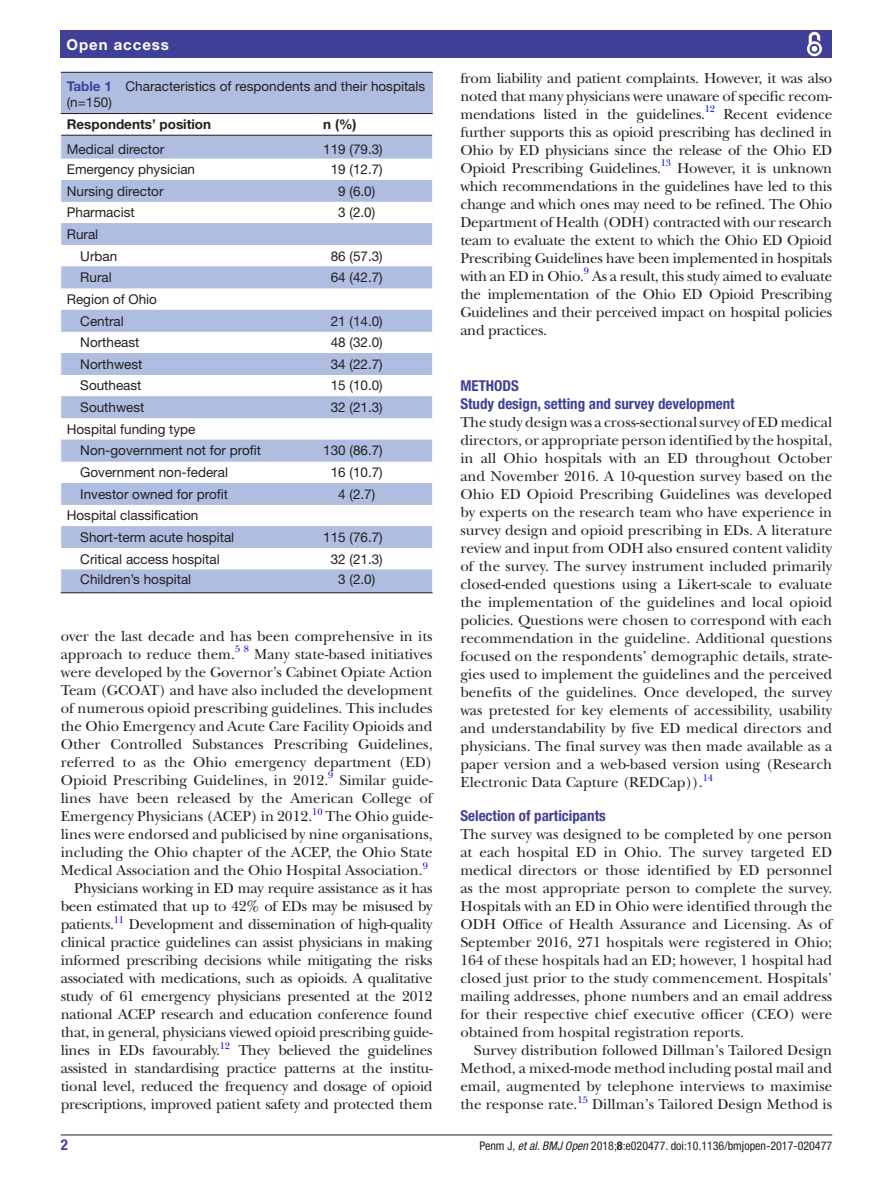
<style>
.page{position:relative;width:893px;height:1191px;background:#fff}
.page>*{position:absolute;margin:0;border:0;box-sizing:border-box;transform-origin:0 0}
.t1{font:15px/18px "New Baskerville";color:#231f20;text-align:justify}
.t2{font:700 condensed 15px/18px "Helvetica Neue LT Std";color:#414099}
.t3{font:700 15px "Helvetica Neue LT Std";letter-spacing:.065em;color:#fff}
.t4{font:13.5px/21.6px "Helvetica Neue LT Std";color:#231f20}
.t5{font:700 13.5px "Helvetica Neue LT Std";color:#231f20}
.t6{font:condensed 12px "Helvetica Neue LT Std";color:#231f20}
.t7{font:9.9px "New Baskerville";color:#00f}
.s1{font-weight:700;color:#414099}
.s2{font-style:italic}
.s3{font-weight:700}
</style>
<div class="page">
<hr style="left:61px;top:1134px;width:771px;height:1px;background:#231f20">
<div style="left:61px;top:31px;width:771px;height:27px;background:#414099"></div>
<svg style="left:807px;top:31px;width:15px;height:26px"></svg>
<div style="left:61px;top:73px;width:372px;height:520px;background:#afbde1"></div>
<hr style="left:61px;top:72px;width:372px;height:1px;background:#231f20">
<svg style="left:61px;top:114px;width:371px;height:21px;background:#fbfbfb"></svg>
<svg style="left:61px;top:136px;width:371px;height:456px"></svg>
<hr style="left:61px;top:113px;width:256px;height:1px;background:#231f20">
<hr style="left:61px;top:135px;width:256px;height:1px;background:#231f20">
<hr style="left:317px;top:113px;width:116px;height:1px;background:#231f20">
<hr style="left:317px;top:135px;width:115px;height:1px;background:#231f20">
<hr style="left:61px;top:592px;width:256px;height:1px;background:#231f20">
<hr style="left:317px;top:592px;width:116px;height:1px;background:#231f20">
<svg style="left:432px;top:114px;width:1px;height:478px"></svg>
<p class="t3" style="left:66px;top:35px;width:104px">Open access</p>
<p class="t4" style="left:67px;top:77px;width:360px;line-height:16.5px"><span class="s1">Table 1</span> Characteristics of respondents and their hospitals (n=150)</p>
<p class="t5" style="left:67px;top:116px;width:146px">Respondents’ position</p>
<p class="t5" style="left:323px;top:116px;width:35px">n (%)</p>
<p class="t4" style="left:67px;top:138px;width:99px">Medical director</p>
<p class="t4" style="left:323px;top:138px;width:61px">119 (79.3)</p>
<p class="t4" style="left:67px;top:158px;width:130px">Emergency physician</p>
<p class="t4" style="left:331px;top:158px;width:54px">19 (12.7)</p>
<p class="t4" style="left:67px;top:180px;width:98px">Nursing director</p>
<p class="t4" style="left:338px;top:180px;width:39px">9 (6.0)</p>
<p class="t4" style="left:67px;top:201px;width:70px">Pharmacist</p>
<p class="t4" style="left:338px;top:201px;width:39px">3 (2.0)</p>
<p class="t4" style="left:80px;top:223px;width:39px;text-indent:-14px">Rural<br>Urban</p>
<p class="t4" style="left:331px;top:245px;width:54px">86 (57.3)</p>
<p class="t4" style="left:80px;top:266px;width:33px">Rural</p>
<p class="t4" style="left:331px;top:266px;width:54px">64 (42.7)</p>
<p class="t4" style="left:80px;top:288px;width:78px;text-indent:-14px">Region of Ohio<br>Central</p>
<p class="t4" style="left:331px;top:310px;width:54px">21 (14.0)</p>
<p class="t4" style="left:80px;top:331px;width:61px">Northeast</p>
<p class="t4" style="left:331px;top:331px;width:54px">48 (32.0)</p>
<p class="t4" style="left:80px;top:353px;width:64px">Northwest</p>
<p class="t4" style="left:331px;top:353px;width:54px">34 (22.7)</p>
<p class="t4" style="left:80px;top:375px;width:63px">Southeast</p>
<p class="t4" style="left:331px;top:375px;width:54px">15 (10.0)</p>
<p class="t4" style="left:80px;top:396px;width:66px">Southwest</p>
<p class="t4" style="left:331px;top:396px;width:54px">32 (21.3)</p>
<p class="t4" style="left:80px;top:418px;width:182px;text-indent:-14px">Hospital funding type<br>Non-government not for profit</p>
<p class="t4" style="left:323px;top:439px;width:61px">130 (86.7)</p>
<p class="t4" style="left:80px;top:461px;width:149px">Government non-federal</p>
<p class="t4" style="left:331px;top:461px;width:54px">16 (10.7)</p>
<p class="t4" style="left:80px;top:483px;width:149px">Investor owned for profit</p>
<p class="t4" style="left:338px;top:483px;width:39px">4 (2.7)</p>
<p class="t4" style="left:80px;top:504px;width:156px;text-indent:-14px">Hospital classification<br>Short-term acute hospital</p>
<p class="t4" style="left:323px;top:526px;width:61px">115 (76.7)</p>
<p class="t4" style="left:80px;top:548px;width:141px">Critical access hospital</p>
<p class="t4" style="left:331px;top:548px;width:54px">32 (21.3)</p>
<p class="t4" style="left:80px;top:568px;width:113px">Children’s hospital</p>
<p class="t4" style="left:338px;top:568px;width:39px">3 (2.0)</p>
<p class="t1" style="left:61px;top:627px;width:373px">over the last decade and has been comprehensive in its approach to reduce them.</p>
<p class="t7" style="left:235px;top:643px;width:15px">5 8</p>
<p class="t1" style="left:61px;top:645px;width:373px;text-indent:193px">Many state-based initiatives were developed by the Governor’s Cabinet Opiate Action Team (GCOAT) and have also included the development of numerous opioid prescribing guidelines. This includes the Ohio Emergency and Acute Care Facility Opioids and Other Controlled Substances Prescribing Guidelines, referred to as the Ohio emergency department (ED)<br>Opioid Prescribing Guidelines, in 2012.</p>
<p class="t7" style="left:328px;top:769px;width:7px">9</p>
<p class="t1" style="left:61px;top:771px;width:373px;text-indent:279px">Similar guide&shy;lines have been released by the American College of Emergency Physicians (ACEP) in 2012.</p>
<p class="t7" style="left:312px;top:805px;width:12px">10</p>
<p class="t1" style="left:61px;top:807px;width:373px;text-indent:265px">The Ohio guide&shy;lines were endorsed and publicised by nine organisations, including the Ohio chapter of the ACEP, the Ohio State Medical Association and the Ohio Hospital Association.</p>
<p class="t7" style="left:423px;top:859px;width:7px">9</p>
<p class="t1" style="left:61px;top:879px;width:373px;text-indent:14px">Physicians working in ED may require assistance as it has been estimated that up to 42% of EDs may be misused by patients.</p>
<p class="t7" style="left:114px;top:913px;width:12px">11</p>
<p class="t1" style="left:61px;top:915px;width:373px;text-indent:68px">Development and dissemination of high-quality clinical practice guidelines can assist physicians in making informed prescribing decisions while mitigating the risks associated with medications, such as opioids. A qualitative study of 61 emergency physicians presented at the 2012 national ACEP research and education conference found that, in general, physicians viewed opioid prescribing guide&shy;lines in EDs favourably.<sup>12</sup></p>
<p class="t1" style="left:61px;top:1041px;width:373px;text-indent:178px">They believed the guidelines assisted in standardising practice patterns at the institu&shy;tional level, reduced the frequency and dosage of opioid prescriptions, improved patient safety and protected them</p>
<p class="t1" style="left:460px;top:69px;width:373px">from liability and patient complaints. However, it was also noted that many physicians were unaware of specific recom&shy;mendations listed in the guidelines.<sup>12</sup></p>
<p class="t1" style="left:460px;top:105px;width:373px;text-indent:263px">Recent evidence further supports this as opioid prescribing has declined in Ohio by ED physicians since the release of the Ohio ED Opioid Prescribing Guidelines.</p>
<p class="t7" style="left:661px;top:157px;width:12px">13</p>
<p class="t1" style="left:460px;top:159px;width:373px;text-indent:217px">However, it is unknown which recommendations in the guidelines have led to this change and which ones may need to be refined. The Ohio Department of Health (ODH) contracted with our research team to evaluate the extent to which the Ohio ED Opioid Prescribing Guidelines have been implemented in hospitals with an ED in Ohio.</p>
<p class="t7" style="left:584px;top:265px;width:7px">9</p>
<p class="t1" style="left:460px;top:267px;width:373px;text-indent:132px">As a result, this study aimed to evaluate the implementation of the Ohio ED Opioid Prescribing Guidelines and their perceived impact on hospital policies and practices.</p>
<p class="t2" style="left:460px;top:377px;width:276px">Methods<br>Study design, setting and survey development</p>
<p class="t1" style="left:460px;top:413px;width:373px">The study design was a cross-sectional survey of ED medical directors, or appropriate person identified by the hospital, in all Ohio hospitals with an ED throughout October and November 2016. A 10-question survey based on the Ohio ED Opioid Prescribing Guidelines was developed by experts on the research team who have experience in survey design and opioid prescribing in EDs. A literature review and input from ODH also ensured content validity of the survey. The survey instrument included primarily closed-ended questions using a Likert-scale to evaluate the implementation of the guidelines and local opioid policies. Questions were chosen to correspond with each recommendation in the guideline. Additional questions focused on the respondents’ demographic details, strate&shy;gies used to implement the guidelines and the perceived benefits of the guidelines. Once developed, the survey was pretested for key elements of accessibility, usability and understandability by five ED medical directors and physicians. The final survey was then made available as a paper version and a web-based version using (Research Electronic Data Capture (REDCap)).<sup>14</sup></p>
<p class="t2" style="left:460px;top:806px;width:147px">Selection of participants</p>
<p class="t1" style="left:460px;top:825px;width:373px">The survey was designed to be completed by one person at each hospital ED in Ohio. The survey targeted ED medical directors or those identified by ED personnel as the most appropriate person to complete the survey.<br>Hospitals with an ED in Ohio were identified through the ODH Office of Health Assurance and Licensing. As of September 2016, 271 hospitals were registered in Ohio; 164 of these hospitals had an ED; however, 1 hospital had closed just prior to the study commencement. Hospitals’ mailing addresses, phone numbers and an email address for their respective chief executive officer (CEO) were obtained from hospital registration reports.</p>
<p class="t1" style="left:460px;top:1041px;width:373px;text-indent:14px">Survey distribution followed Dillman’s Tailored Design Method, a mixed-mode method including postal mail and email, augmented by telephone interviews to maximise the response rate.<sup>15</sup> Dillman’s Tailored Design Method is</p>
<p class="t2" style="left:61px;top:1135px;width:9px">2</p>
<p class="t6" style="left:479px;top:1138px;width:354px">Penm J, <span class="s2">et al</span>. <span class="s2">BMJ Open</span> 2018;<span class="s3">8</span>:e020477. doi:10.1136/bmjopen-2017-020477</p>
</div>
